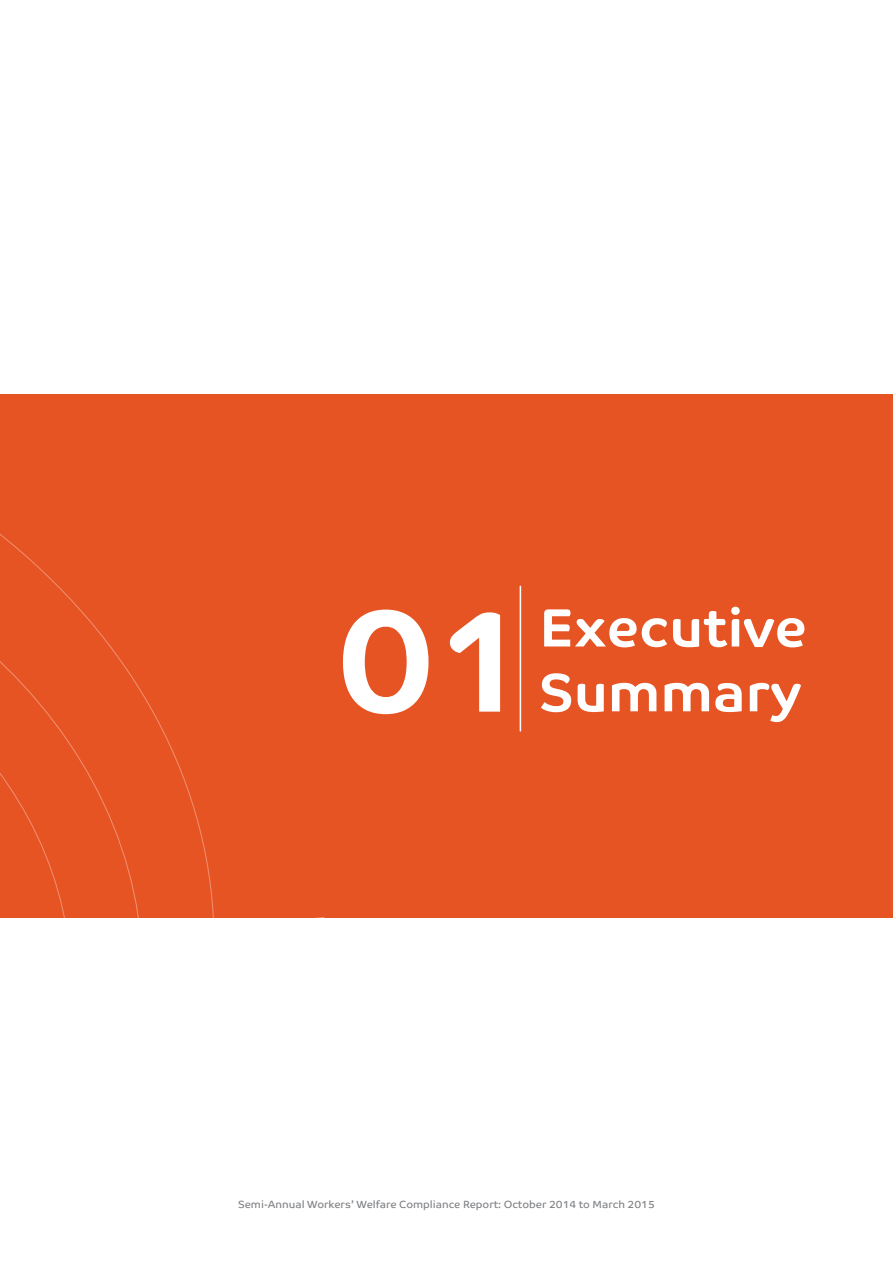
<style>
.page{position:relative;width:893px;height:1263px;background:#fff}
.page>*{position:absolute;margin:0;border:0;box-sizing:border-box;transform-origin:0 0}
.t1{font:700 148.5px "Co Text Arabic";color:#fff}
.t2{font:700 54px/64.8px "Co Text Arabic";color:#fff}
.t3{font:10.5px "Co Text Arabic";color:#808285}
</style>
<div class="page">
<div style="left:0;top:394px;width:893px;height:523px;background:#e75424"></div>
<svg style="left:0;top:574px;width:324px;height:344px"></svg>
<hr style="left:520px;top:586px;width:1px;height:145px;background:#fff">
<p class="t1" style="left:337px;top:573px;width:195px">01</p>
<p class="t2" style="left:540px;top:595px;width:269px">Executive<br>Summary</p>
<p class="t3" style="left:238px;top:1198px;width:418px">Semi-Annual Workers’ Welfare Compliance Report: October 2014 to March 2015</p>
</div>
